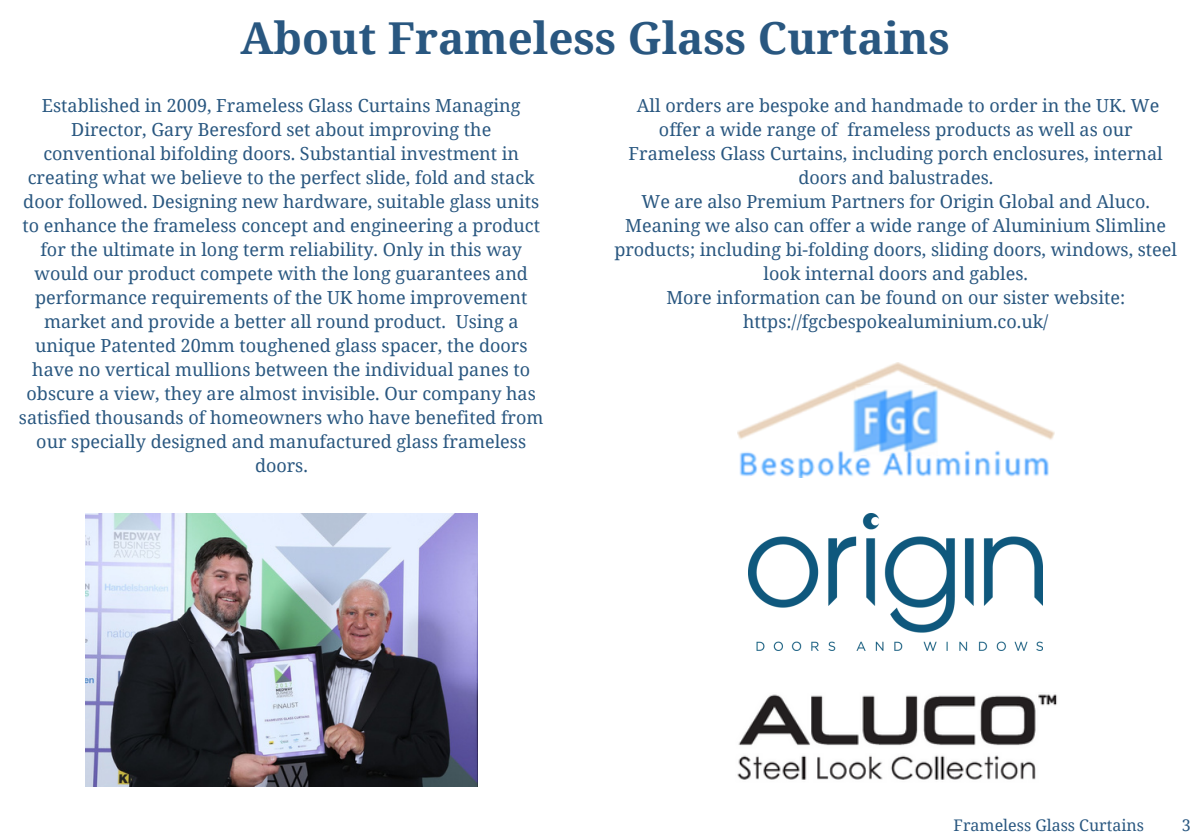
<style>
.page{position:relative;width:1190px;height:839px;background:#fff}
.page>*{position:absolute;margin:0;border:0;box-sizing:border-box;transform-origin:0 0}
.t1{font:700 44px "Noto Serif";color:#295780}
.t2{font:18px/24px "Noto Serif";color:#295780;text-align:center}
.t3{font:16px "Noto Serif";color:#295780}
</style>
<div class="page">
<img style="left:86px;top:513px;width:391px;height:273px">
<img style="left:737px;top:694px;width:320px;height:86px">
<img style="left:748px;top:513px;width:294px;height:137px">
<img style="left:738px;top:362px;width:316px;height:115px">
<p class="t1" style="left:240px;top:7px;width:711px">About Frameless Glass Curtains</p>
<h1 class="t2" style="left:19px;top:93px;width:526px">Established in 2009, Frameless Glass Curtains Managing Director, Gary Beresford set about improving the conventional bifolding doors. Substantial investment in creating what we believe to the perfect slide, fold and stack door followed. Designing new hardware, suitable glass units to enhance the frameless concept and engineering a product for the ultimate in long term reliability. Only in this way would our product compete with the long guarantees and performance requirements of the UK home improvement market and provide a better all round product. Using a unique Patented 20mm toughened glass spacer, the doors have no vertical mullions between the individual panes to obscure a view, they are almost invisible. Our company has satisfied thousands of homeowners who have benefited from our specially designed and manufactured glass frameless doors.</h1>
<p class="t2" style="left:614px;top:93px;width:564px">All orders are bespoke and handmade to order in the UK. We offer a wide range of frameless products as well as our Frameless Glass Curtains, including porch enclosures, internal doors and balustrades.<br>We are also Premium Partners for Origin Global and Aluco.<br>Meaning we also can offer a wide range of Aluminium Slimline products; including bi-folding doors, sliding doors, windows, steel look internal doors and gables.<br>More information can be found on our sister website: https://fgcbespokealuminium.co.uk/</p>
<p class="t3" style="left:954px;top:813px;width:192px">Frameless Glass Curtains</p>
<p class="t3" style="left:1182px;top:813px;width:10px">3</p>
</div>
